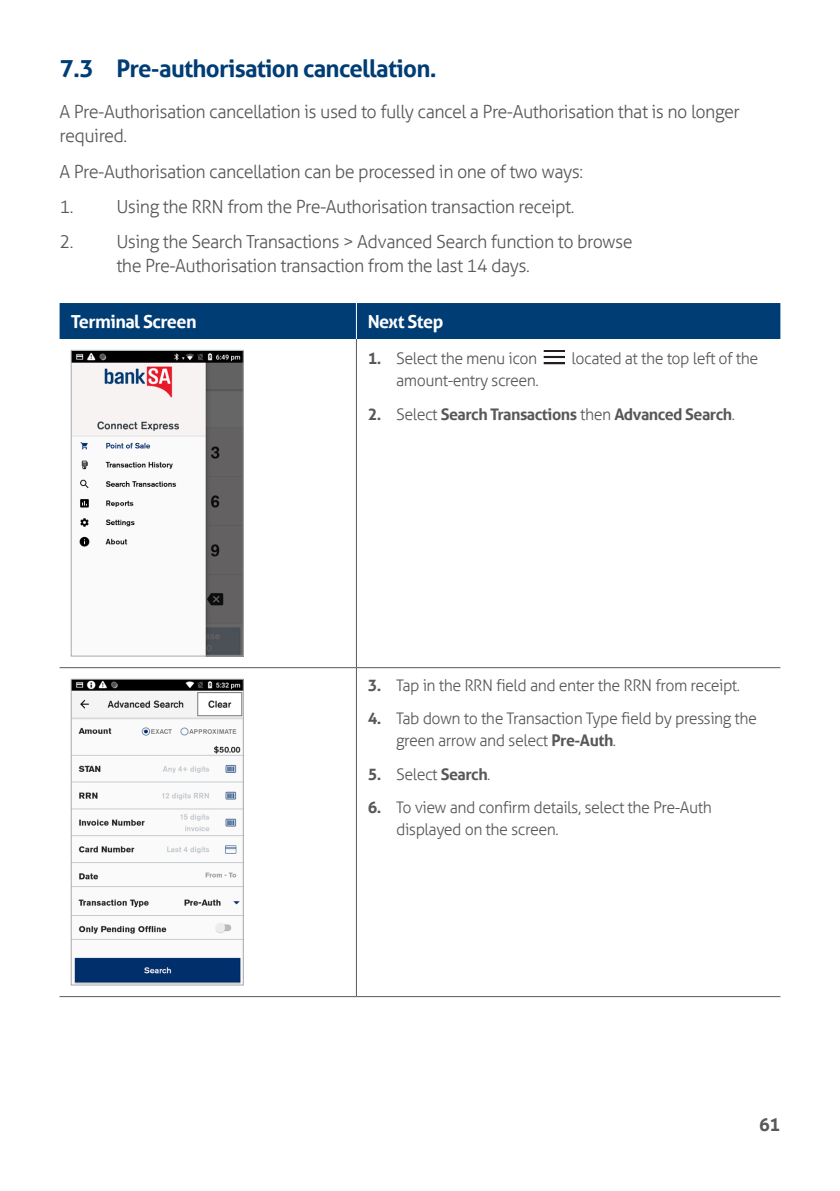
<style>
.page{position:relative;width:840px;height:1191px;background:#fff}
.page>*{position:absolute;margin:0;border:0;box-sizing:border-box;transform-origin:0 0}
.TH2{font:700 24px "Aller";letter-spacing:-.03em;color:#013d75}
.Body{font:300 18px/24px "Aller";letter-spacing:-.03em;color:#57585a}
.Table_Head{font:700 18px "Aller";letter-spacing:-.03em;color:#fff}
.t1{font:700 18px "Aller";color:#57585a}
.t2{font:300 16px/22px "Aller";letter-spacing:-.03em;color:#57585a}
.t3{font:700 16px "Aller";letter-spacing:-.03em;color:#57585a}
.s1{font-weight:700}
.s2{font-weight:300}
</style>
<div class="page">
<div style="left:60px;top:303px;width:720px;height:36px;background:#013d75"></div>
<hr style="left:356px;top:339px;width:1px;height:328px;background:#57585a">
<hr style="left:356px;top:667px;width:424px;height:1px;background:#57585a">
<hr style="left:356px;top:668px;width:1px;height:328px;background:#57585a">
<hr style="left:356px;top:996px;width:424px;height:1px;background:#57585a">
<hr style="left:60px;top:667px;width:296px;height:1px;background:#57585a">
<hr style="left:60px;top:996px;width:296px;height:1px;background:#57585a">
<hr style="left:356px;top:303px;width:1px;height:36px;background:#fff">
<img style="left:73px;top:352px;width:168px;height:302px">
<div style="left:71px;top:350px;width:172px;height:306px;border:1px solid #a8a9ad"></div>
<img style="left:543px;top:350px;width:21px;height:14px">
<img style="left:73px;top:681px;width:168px;height:302px">
<div style="left:71px;top:679px;width:172px;height:306px;border:1px solid #a8a9ad"></div>
<h3 class="TH2" style="left:60px;top:54px;width:378px">7.3 Pre-authorisation cancellation.</h3>
<p class="Body" style="left:60px;top:100px;width:681px">A Pre-Authorisation cancellation is used to fully cancel a Pre-Authorisation that is no longer required.</p>
<p class="Body" style="left:60px;top:159px;width:525px">A Pre-Authorisation cancellation can be processed in one of two ways:</p>
<p class="Body" style="left:60px;top:195px;width:516px">1. Using the RRN from the Pre-Authorisation transaction receipt.</p>
<p class="Body" style="left:116px;top:230px;width:517px;text-indent:-57px">2. Using the Search Transactions &gt; Advanced Search function to browse the Pre-Authorisation transaction from the last 14 days.</p>
<p class="Table_Head" style="left:71px;top:310px;width:127px">Terminal Screen</p>
<p class="Table_Head" style="left:367px;top:310px;width:77px">Next Step</p>
<p class="t2" style="left:367px;top:347px;width:171px"><span class="s1">1.</span> Select the menu icon</p>
<p class="t2" style="left:571px;top:347px;width:188px">located at the top left of the</p>
<p class="t2" style="left:396px;top:369px;width:144px">amount-entry screen.</p>
<p class="t3" style="left:367px;top:404px;width:368px">2. <span class="s2">Select</span> Search Transactions <span class="s2">then</span> Advanced Search<span class="s2">.</span></p>
<p class="t2" style="left:367px;top:674px;width:373px"><span class="s1">3.</span> Tap in the RRN field and enter the RRN from receipt.</p>
<p class="t2" style="left:396px;top:707px;width:362px;text-indent:-28px"><span class="s1">4.</span> Tab down to the Transaction Type field by pressing the green arrow and select <span class="s1">Pre-Auth</span>.</p>
<p class="t3" style="left:367px;top:764px;width:124px">5. <span class="s2">Select</span> Search<span class="s2">.</span></p>
<p class="t2" style="left:396px;top:796px;width:317px;text-indent:-28px"><span class="s1">6.</span> To view and confirm details, select the Pre-Auth displayed on the screen.</p>
<p class="t1" style="left:758px;top:1114px;width:23px">61</p>
</div>
